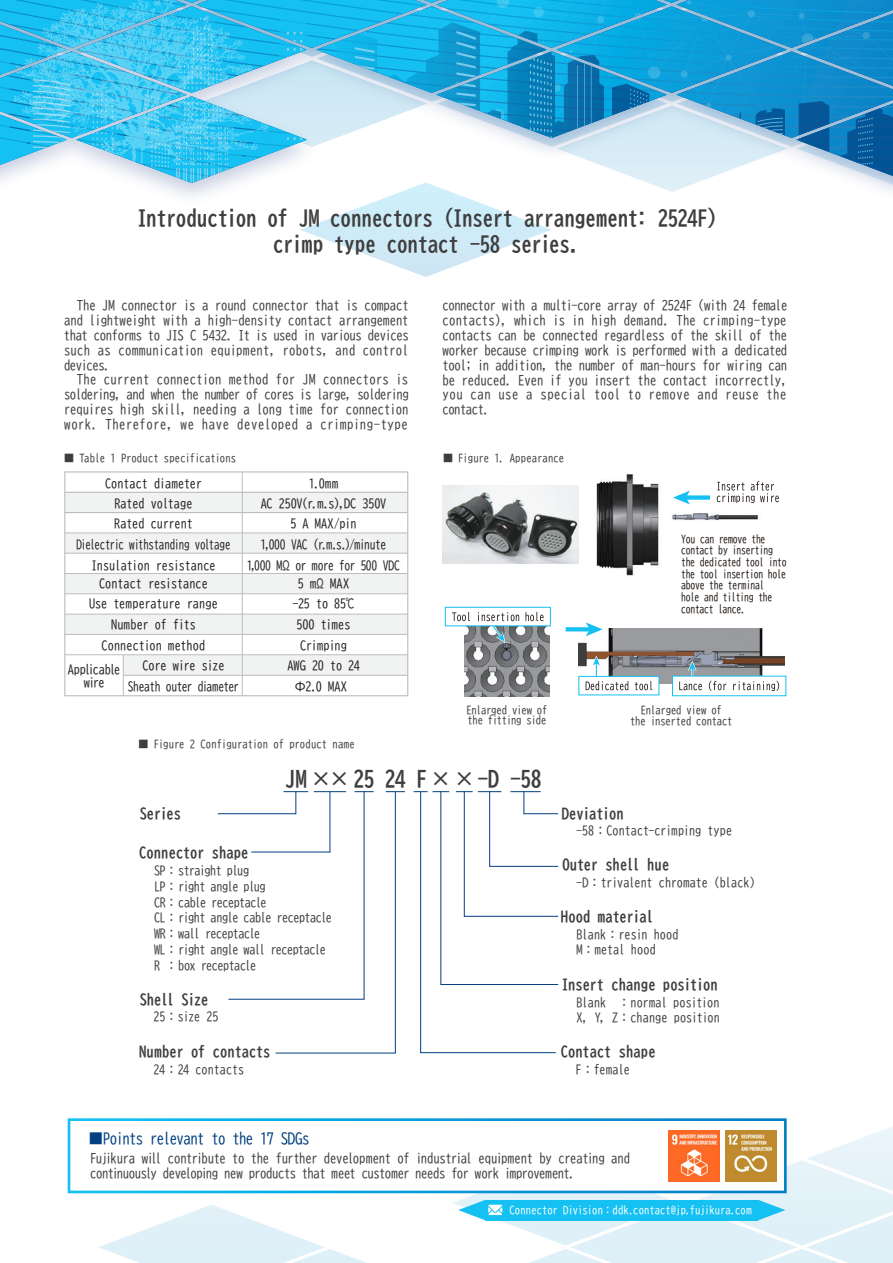
<style>
.page{position:relative;width:893px;height:1263px;background:#fff}
.page>*{position:absolute;margin:0;border:0;box-sizing:border-box;transform-origin:0 0}
.t1{font:21.9px "BIZ UD Gothic Bold";letter-spacing:-.035em;color:#3e3e3f}
.t2{font:21.3px/26.5px "BIZ UD Gothic Bold";letter-spacing:-.02em;color:#3e3e3f;text-align:center}
.t3{font:14.85px "BIZ UD Gothic";letter-spacing:-.045em;color:#014081}
.t4{font:14.55px "BIZ UD Gothic Bold";letter-spacing:-.005em;color:#3e3e3f}
.t5{font:14.55px "BIZ UD Gothic Bold";letter-spacing:-.055em;color:#3e3e3f}
.t6{font:14.55px "BIZ UD Gothic Bold";letter-spacing:-.035em;color:#3e3e3f}
.t7{font:12.75px/14.9px "BIZ UD Gothic";letter-spacing:-.01em;color:#3e3e3f;text-align:justify}
.t8{font:12.75px/14.9px "BIZ UD Gothic";letter-spacing:-.035em;color:#3e3e3f}
.t9{font:12.15px "BIZ UD Gothic";letter-spacing:-.015em;color:#231f20}
.t10{font:12.15px/15.8px "BIZ UD Gothic";letter-spacing:-.035em;color:#3e3e3f}
.t11{font:12.15px "BIZ UD Gothic";letter-spacing:-.01em;color:#3e3e3f}
.t12{font:12.15px/15.8px "BIZ UD Gothic";letter-spacing:.005em;color:#3e3e3f}
.t13{font:12.15px "BIZ UD Gothic";letter-spacing:-.055em;color:#231f20;scale:.9 1}
.t14{font:12.15px/15.8px "BIZ UD Gothic";letter-spacing:.01em;color:#3e3e3f}
.t15{font:12.15px "BIZ UD Gothic";color:#3e3e3f}
.t16{font:12.15px "BIZ UD Gothic";letter-spacing:-.015em;color:#231f20;scale:.95 1}
.t17{font:12.15px "BIZ UD Gothic";letter-spacing:-.04em;color:#231f20;scale:.95 1}
.t18{font:12.15px "BIZ UD Gothic";letter-spacing:.005em;color:#231f20}
.t19{font:12.15px "BIZ UD Gothic";letter-spacing:-.055em;color:#231f20;scale:.95 1}
.t20{font:12.15px "BIZ UD Gothic";letter-spacing:.01em;color:#231f20}
.t21{font:12.15px/12.3px "BIZ UD Gothic";letter-spacing:-.095em;color:#231f20;text-align:center}
.t22{font:10.65px/11.7px "BIZ UD Gothic";letter-spacing:-.025em;color:#211814;scale:.92 1}
.t23{font:10.65px/10.8px "BIZ UD Gothic";letter-spacing:-.01em;color:#3e3e3f;text-align:center}
.t24{font:10.65px "BIZ UD Gothic";letter-spacing:.005em;color:#fff}
.t25{font:10.65px/10.8px "BIZ UD Gothic";letter-spacing:-.03em;color:#3e3e3f}
.t26{font:10.65px "BIZ UD Gothic";letter-spacing:.015em;color:#3e3e3f}
</style>
<div class="page">
<svg style="left:98px;top:1126px;width:795px;height:137px"></svg>
<svg style="left:0;top:0;width:184px;height:183px;background:#40c5ee"></svg>
<svg style="left:13px;top:0;width:214px;height:182px;background:#55caef"></svg>
<svg style="left:758px;top:1200px;width:27px;height:20px"></svg>
<div style="left:486px;top:1200px;width:272px;height:20px;background:#15c0f2"></div>
<svg style="left:458px;top:1200px;width:45px;height:20px"></svg>
<div style="left:69px;top:1120px;width:716px;height:72px;background:#fff"></div>
<div style="left:68px;top:1118px;width:719px;height:75px;border:3px solid #fff"></div>
<img style="left:725px;top:1130px;width:51px;height:51px">
<img style="left:668px;top:1130px;width:51px;height:51px">
<div style="left:65px;top:492px;width:343px;height:20px;background:#f1f2f2"></div>
<div style="left:65px;top:533px;width:343px;height:20px;background:#f1f2f2"></div>
<div style="left:65px;top:573px;width:343px;height:21px;background:#f1f2f2"></div>
<div style="left:65px;top:614px;width:343px;height:20px;background:#f1f2f2"></div>
<div style="left:123px;top:655px;width:285px;height:20px;background:#f1f2f2"></div>
<div style="left:64px;top:471px;width:344px;height:225px;border:1px solid #bcbdc0"></div>
<hr style="left:65px;top:532px;width:343px;height:1px;background:#bcbdc0">
<hr style="left:65px;top:512px;width:343px;height:1px;background:#bcbdc0">
<hr style="left:65px;top:492px;width:343px;height:1px;background:#bcbdc0">
<hr style="left:65px;top:553px;width:343px;height:1px;background:#bcbdc0">
<hr style="left:65px;top:573px;width:343px;height:1px;background:#bcbdc0">
<hr style="left:65px;top:593px;width:343px;height:1px;background:#bcbdc0">
<hr style="left:65px;top:614px;width:343px;height:1px;background:#bcbdc0">
<hr style="left:65px;top:634px;width:343px;height:1px;background:#bcbdc0">
<hr style="left:123px;top:675px;width:285px;height:1px;background:#bcbdc0">
<hr style="left:65px;top:654px;width:343px;height:1px;background:#bcbdc0">
<hr style="left:242px;top:472px;width:1px;height:224px;background:#bcbdc0">
<hr style="left:123px;top:655px;width:1px;height:41px;background:#bcbdc0">
<img style="left:464px;top:626px;width:86px;height:70px">
<img style="left:578px;top:628px;width:207px;height:56px">
<img style="left:596px;top:474px;width:162px;height:102px">
<svg style="left:217px;top:791px;width:188px;height:263px"></svg>
<svg style="left:414px;top:791px;width:145px;height:262px"></svg>
<hr style="left:510px;top:791px;width:31px;height:1px;background:#014081">
<hr style="left:314px;top:791px;width:32px;height:1px;background:#014081">
<img style="left:443px;top:485px;width:135px;height:79px">
<svg style="left:566px;top:627px;width:20px;height:4px"></svg>
<svg style="left:586px;top:622px;width:17px;height:14px"></svg>
<div style="left:685px;top:495px;width:25px;height:5px;background:#15c0f2"></div>
<svg style="left:673px;top:491px;width:17px;height:13px"></svg>
<div style="left:673px;top:676px;width:112px;height:19px;background:#fff"></div>
<svg style="left:679px;top:660px;width:23px;height:30px"></svg>
<svg style="left:709px;top:681px;width:17px;height:10px"></svg>
<svg style="left:733px;top:681px;width:46px;height:10px"></svg>
<svg style="left:717px;top:481px;width:62px;height:22px"></svg>
<svg style="left:452px;top:612px;width:18px;height:9px"></svg>
<svg style="left:478px;top:612px;width:41px;height:31px"></svg>
<svg style="left:525px;top:612px;width:19px;height:9px"></svg>
<div style="left:445px;top:607px;width:106px;height:19px;border:1px solid #15c0f2"></div>
<div style="left:579px;top:677px;width:79px;height:17px;background:#fff"></div>
<svg style="left:586px;top:655px;width:42px;height:35px"></svg>
<svg style="left:635px;top:681px;width:17px;height:9px"></svg>
<div style="left:578px;top:676px;width:81px;height:19px;border:1px solid #15c0f2"></div>
<svg style="left:227px;top:0;width:666px;height:277px"></svg>
<h2 class="t2" style="left:137px;top:204px;width:582px">Introduction of JM connectors (Insert arrangement: 2524F) crimp type contact -58 series.</h2>
<p class="t7" style="left:64px;top:298px;width:346px;text-indent:13px">The JM connector is a round connector that is compact and lightweight with a high-density contact arrangement that conforms to JIS C 5432. It is used in various devices such as communication equipment, robots, and control devices.</p>
<p class="t7" style="left:64px;top:372px;width:347px;text-indent:13px">The current connection method for JM connectors is soldering, and when the number of cores is large, soldering requires high skill, needing a long time for connection work. Therefore, we have developed a crimping-type</p>
<p class="t7" style="left:442px;top:298px;width:347px">connector with a multi-core array of 2524F (with 24 female contacts), which is in high demand. The crimping-type contacts can be connected regardless of the skill of the worker because crimping work is performed with a dedicated tool; in addition, the number of man-hours for wiring can be reduced. Even if you insert the contact incorrectly, you can use a special tool to remove and reuse the contact.</p>
<p class="t23" style="left:64px;top:453px;width:174px">■ Table 1 Product specifications</p>
<p class="t26" style="left:443px;top:453px;width:123px">■ Figure 1. Appearance</p>
<p class="t9" style="left:105px;top:477px;width:98px">Contact diameter</p>
<p class="t9" style="left:309px;top:477px;width:31px">1.0mm</p>
<p class="t9" style="left:114px;top:497px;width:80px">Rated voltage</p>
<p class="t9" style="left:261px;top:497px;width:127px">AC 250V(r.m.s),DC 350V</p>
<p class="t9" style="left:114px;top:517px;width:80px">Rated current</p>
<p class="t9" style="left:290px;top:517px;width:68px">5 A MAX/pin</p>
<p class="t13" style="left:76px;top:538px;width:173px">Dielectric withstanding voltage</p>
<p class="t16" style="left:261px;top:538px;width:134px">1,000 VAC (r.m.s.)/minute</p>
<p class="t9" style="left:91px;top:559px;width:126px">Insulation resistance</p>
<p class="t17" style="left:247px;top:559px;width:163px">1,000 MΩ or more for 500 VDC</p>
<p class="t9" style="left:99px;top:577px;width:110px">Contact resistance</p>
<p class="t9" style="left:298px;top:577px;width:53px">5 mΩ MAX</p>
<p class="t18" style="left:89px;top:598px;width:130px">Use temperature range</p>
<p class="t9" style="left:293px;top:598px;width:63px">−25 to 85℃</p>
<p class="t9" style="left:111px;top:619px;width:86px">Number of fits</p>
<p class="t9" style="left:296px;top:619px;width:56px">500 times</p>
<p class="t20" style="left:102px;top:639px;width:105px">Connection method</p>
<p class="t9" style="left:300px;top:639px;width:48px">Crimping</p>
<p class="t9" style="left:142px;top:660px;width:84px">Core wire size</p>
<p class="t9" style="left:287px;top:660px;width:74px">AWG 20 to 24</p>
<p class="t19" style="left:128px;top:680px;width:119px">Sheath outer diameter</p>
<p class="t9" style="left:294px;top:680px;width:54px">Φ2.0 MAX</p>
<p class="t21" style="left:68px;top:664px;width:54px">Applicable wire</p>
<p class="t22" style="left:681px;top:533px;width:116px">You can remove the contact by inserting the dedicated tool into the tool insertion hole above the terminal<br>hole and tilting the contact lance.</p>
<p class="t25" style="left:466px;top:704px;width:82px">Enlarged view of the fitting side</p>
<p class="t23" style="left:630px;top:704px;width:104px">Enlarged view of<br>the inserted contact</p>
<p class="t23" style="left:138px;top:739px;width:218px">■ Figure 2 Configuration of product name</p>
<h1 class="t1" style="left:286px;top:768px;width:258px">JM××25 24 F××-D -58</h1>
<p class="t4" style="left:140px;top:806px;width:43px">Series</p>
<p class="t4" style="left:139px;top:845px;width:111px">Connector shape</p>
<p class="t10" style="left:154px;top:862px;width:179px">SP : straight plug<br>LP : right angle plug<br>CR : cable receptacle<br>CL : right angle cable receptacle<br>WR : wall receptacle<br>WL : right angle wall receptacle<br>R : box receptacle</p>
<p class="t5" style="left:140px;top:992px;width:70px">Shell Size</p>
<p class="t10" style="left:154px;top:1009px;width:66px">25 : size 25</p>
<p class="t4" style="left:139px;top:1044px;width:133px">Number of contacts</p>
<p class="t11" style="left:154px;top:1063px;width:92px">24 : 24 contacts</p>
<p class="t6" style="left:562px;top:806px;width:64px">Deviation</p>
<p class="t15" style="left:576px;top:824px;width:158px">-58 : Contact-crimping type</p>
<p class="t4" style="left:562px;top:857px;width:108px">Outer shell hue</p>
<p class="t11" style="left:576px;top:876px;width:181px">-D : trivalent chromate (black)</p>
<p class="t4" style="left:561px;top:909px;width:94px">Hood material</p>
<p class="t14" style="left:576px;top:926px;width:104px">Blank : resin hood<br>M : metal hood</p>
<p class="t4" style="left:561px;top:977px;width:158px">Insert change position</p>
<p class="t12" style="left:576px;top:994px;width:145px">Blank : normal position<br>X, Y, Z : change position</p>
<p class="t4" style="left:561px;top:1044px;width:96px">Contact shape</p>
<p class="t10" style="left:576px;top:1061px;width:56px">F : female</p>
<p class="t3" style="left:88px;top:1131px;width:223px">■Points relevant to the 17 SDGs</p>
<p class="t8" style="left:90px;top:1151px;width:542px">Fujikura will contribute to the further development of industrial equipment by creating and continuously developing new products that meet customer needs for work improvement.</p>
<p class="t24" style="left:488px;top:1205px;width:265px">　　Connector Division : ddk.contact@jp.fujikura.com</p>
</div>
